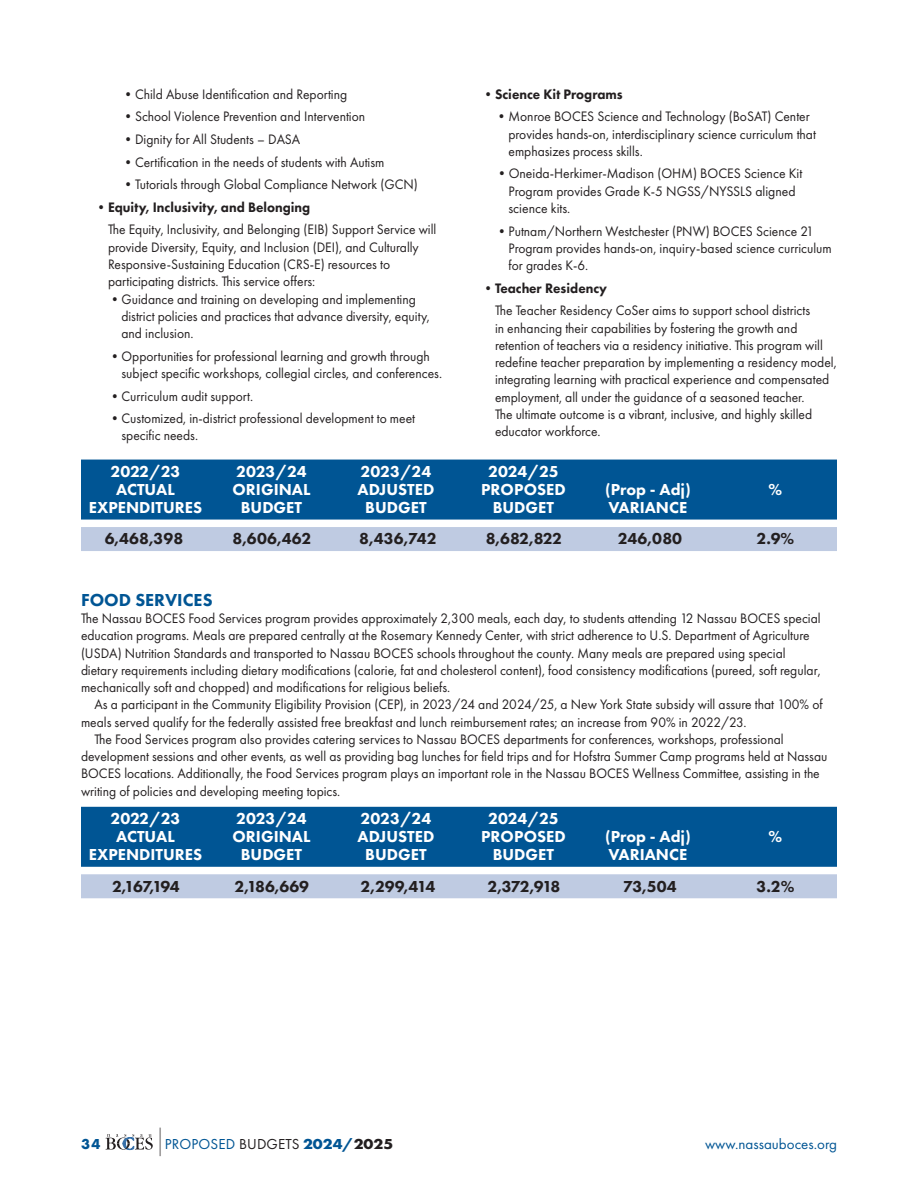
<style>
.page{position:relative;width:918px;height:1188px;background:#fff}
.page>*{position:absolute;margin:0;border:0;box-sizing:border-box;transform-origin:0 0}
._2022_Titles_2{font:800 18px "Futura PT";color:#005594}
._2020_BUDGET_BAR_1{font:800 16.5px "Futura PT";color:#fff}
._2020_BUDGET_BAR_2{font:800 16.5px "Futura PT";color:#231f20}
.t1{font:15px "Futura PT";color:#005594}
.t2{font:700 15px "Futura PT";color:#005594}
._2022_Body__less_space{font:14.25px/17.2px "Futura PT";color:#231f20;scale:.95 1}
._2022_BULLET_INDENT{font:14.25px/17.2px "Futura PT";color:#231f20;scale:.95 1}
._2022_BULLET_INDENT-2{font:14.25px/17.2px "Futura PT";color:#231f20;scale:.96 1}
._2022_BULLET_INDENT-3{font:800 14.25px "Futura PT";color:#231f20;scale:.95 1}
.s1{font-weight:300;font-size:28.5px;color:#231f20}
.s2{color:#231f20}
.s3{font-weight:700}
.s4{font-weight:700;color:#231f20}
</style>
<div class="page">
<svg style="left:106px;top:1134px;width:47px;height:16px"></svg>
<div style="left:81px;top:460px;width:756px;height:24px;background:#005594"></div>
<div style="left:81px;top:478px;width:756px;height:24px;background:#005594"></div>
<div style="left:81px;top:496px;width:756px;height:24px;background:#005594"></div>
<div style="left:81px;top:527px;width:756px;height:24px;background:#bfcbe2"></div>
<div style="left:81px;top:807px;width:756px;height:24px;background:#005594"></div>
<div style="left:81px;top:825px;width:756px;height:24px;background:#005594"></div>
<div style="left:81px;top:843px;width:756px;height:24px;background:#005594"></div>
<div style="left:81px;top:874px;width:756px;height:24px;background:#bfcbe2"></div>
<p class="_2022_BULLET_INDENT" style="left:122px;top:85px;width:239px">•Child Abuse Identification and Reporting</p>
<p class="_2022_BULLET_INDENT" style="left:122px;top:108px;width:258px">•School Violence Prevention and Intervention</p>
<p class="_2022_BULLET_INDENT" style="left:122px;top:130px;width:190px">•Dignity for All Students – DASA</p>
<p class="_2022_BULLET_INDENT" style="left:122px;top:153px;width:278px">•Certification in the needs of students with Autism</p>
<p class="_2022_BULLET_INDENT" style="left:122px;top:176px;width:313px">•Tutorials through Global Compliance Network (GCN)</p>
<p class="_2022_BULLET_INDENT-3" style="left:95px;top:198px;width:229px">•Equity, Inclusivity, and Belonging</p>
<p class="_2022_Body__less_space" style="left:108px;top:221px;width:347px">The Equity, Inclusivity, and Belonging (EIB) Support Service will provide Diversity, Equity, and Inclusion (DEI), and Culturally Responsive-Sustaining Education (CRS-E) resources to participating districts. This service offers:</p>
<p class="_2022_BULLET_INDENT" style="left:122px;top:290px;width:326px;text-indent:-13px">•Guidance and training on developing and implementing district policies and practices that advance diversity, equity, and inclusion.</p>
<p class="_2022_BULLET_INDENT" style="left:122px;top:347px;width:339px;text-indent:-13px">•Opportunities for professional learning and growth through subject specific workshops, collegial circles, and conferences.</p>
<p class="_2022_BULLET_INDENT" style="left:108px;top:387px;width:154px">•Curriculum audit support.</p>
<p class="_2022_BULLET_INDENT" style="left:122px;top:410px;width:311px;text-indent:-13px">•Customized, in-district professional development to meet specific needs.</p>
<p class="_2022_BULLET_INDENT-3" style="left:482px;top:85px;width:150px">•Science Kit Programs</p>
<p class="_2022_BULLET_INDENT" style="left:508px;top:108px;width:325px;text-indent:-13px">•Monroe BOCES Science and Technology (BoSAT) Center provides hands-on, interdisciplinary science curriculum that emphasizes process skills.</p>
<p class="_2022_BULLET_INDENT-2" style="left:509px;top:165px;width:308px;text-indent:-14px">•Oneida-Herkimer-Madison (OHM) BOCES Science Kit<br>Program provides Grade K-5 NGSS/NYSSLS aligned science kits.</p>
<p class="_2022_BULLET_INDENT" style="left:508px;top:222px;width:342px;text-indent:-13px">•Putnam/Northern Westchester (PNW) BOCES Science 21<br>Program provides hands-on, inquiry-based science curriculum for grades K-6.</p>
<p class="_2022_BULLET_INDENT-3" style="left:482px;top:279px;width:134px">•Teacher Residency</p>
<p class="_2022_Body__less_space" style="left:495px;top:302px;width:361px">The Teacher Residency CoSer aims to support school districts<br>in enhancing their capabilities by fostering the growth and retention of teachers via a residency initiative. This program will redefine teacher preparation by implementing a residency model, integrating learning with practical experience and compensated employment, all under the guidance of a seasoned teacher.<br>The ultimate outcome is a vibrant, inclusive, and highly skilled educator workforce.</p>
<p class="_2020_BUDGET_BAR_1" style="left:110px;top:461px;width:72px">2022/23</p>
<p class="_2020_BUDGET_BAR_1" style="left:236px;top:461px;width:72px">2023/24</p>
<p class="_2020_BUDGET_BAR_1" style="left:361px;top:461px;width:72px">2023/24</p>
<p class="_2020_BUDGET_BAR_1" style="left:488px;top:461px;width:72px">2024/25</p>
<p class="_2020_BUDGET_BAR_1" style="left:116px;top:479px;width:60px">ACTUAL</p>
<p class="_2020_BUDGET_BAR_1" style="left:233px;top:479px;width:79px">ORIGINAL</p>
<p class="_2020_BUDGET_BAR_1" style="left:358px;top:479px;width:78px">ADJUSTED</p>
<p class="_2020_BUDGET_BAR_1" style="left:481px;top:479px;width:86px">PROPOSED</p>
<p class="_2020_BUDGET_BAR_1" style="left:605px;top:479px;width:87px">(Prop - Adj)</p>
<p class="_2020_BUDGET_BAR_1" style="left:769px;top:479px;width:15px">%</p>
<p class="_2020_BUDGET_BAR_1" style="left:89px;top:497px;width:115px">EXPENDITURES</p>
<p class="_2020_BUDGET_BAR_1" style="left:241px;top:497px;width:63px">BUDGET</p>
<p class="_2020_BUDGET_BAR_1" style="left:365px;top:497px;width:63px">BUDGET</p>
<p class="_2020_BUDGET_BAR_1" style="left:493px;top:497px;width:63px">BUDGET</p>
<p class="_2020_BUDGET_BAR_1" style="left:609px;top:497px;width:80px">VARIANCE</p>
<p class="_2020_BUDGET_BAR_2" style="left:105px;top:528px;width:80px">6,468,398</p>
<p class="_2020_BUDGET_BAR_2" style="left:233px;top:528px;width:80px">8,606,462</p>
<p class="_2020_BUDGET_BAR_2" style="left:359px;top:528px;width:79px">8,436,742</p>
<p class="_2020_BUDGET_BAR_2" style="left:486px;top:528px;width:78px">8,682,822</p>
<p class="_2020_BUDGET_BAR_2" style="left:618px;top:528px;width:66px">246,080</p>
<p class="_2020_BUDGET_BAR_2" style="left:757px;top:528px;width:39px">2.9%</p>
<p class="_2022_Titles_2" style="left:81px;top:589px;width:133px">FOOD SERVICES</p>
<p class="_2022_Body__less_space" style="left:81px;top:610px;width:780px">The Nassau BOCES Food Services program provides approximately 2,300 meals, each day, to students attending 12 Nassau BOCES special education programs. Meals are prepared centrally at the Rosemary Kennedy Center, with strict adherence to U.S. Department of Agriculture (USDA) Nutrition Standards and transported to Nassau BOCES schools throughout the county. Many meals are prepared using special dietary requirements including dietary modifications (calorie, fat and cholesterol content), food consistency modifications (pureed, soft regular, mechanically soft and chopped) and modifications for religious beliefs.</p>
<p class="_2022_Body__less_space" style="left:81px;top:696px;width:782px;text-indent:13px">As a participant in the Community Eligibility Provision (CEP), in 2023/24 and 2024/25, a New York State subsidy will assure that 100% of meals served qualify for the federally assisted free breakfast and lunch reimbursement rates; an increase from 90% in 2022/23.</p>
<p class="_2022_Body__less_space" style="left:81px;top:730px;width:787px;text-indent:13px">The Food Services program also provides catering services to Nassau BOCES departments for conferences, workshops, professional development sessions and other events, as well as providing bag lunches for field trips and for Hofstra Summer Camp programs held at Nassau BOCES locations. Additionally, the Food Services program plays an important role in the Nassau BOCES Wellness Committee, assisting in the writing of policies and developing meeting topics.</p>
<p class="_2020_BUDGET_BAR_1" style="left:110px;top:808px;width:72px">2022/23</p>
<p class="_2020_BUDGET_BAR_1" style="left:236px;top:808px;width:72px">2023/24</p>
<p class="_2020_BUDGET_BAR_1" style="left:361px;top:808px;width:72px">2023/24</p>
<p class="_2020_BUDGET_BAR_1" style="left:488px;top:808px;width:72px">2024/25</p>
<p class="_2020_BUDGET_BAR_1" style="left:116px;top:826px;width:60px">ACTUAL</p>
<p class="_2020_BUDGET_BAR_1" style="left:233px;top:826px;width:79px">ORIGINAL</p>
<p class="_2020_BUDGET_BAR_1" style="left:358px;top:826px;width:78px">ADJUSTED</p>
<p class="_2020_BUDGET_BAR_1" style="left:481px;top:826px;width:86px">PROPOSED</p>
<p class="_2020_BUDGET_BAR_1" style="left:605px;top:826px;width:87px">(Prop - Adj)</p>
<p class="_2020_BUDGET_BAR_1" style="left:769px;top:826px;width:15px">%</p>
<p class="_2020_BUDGET_BAR_1" style="left:89px;top:844px;width:115px">EXPENDITURES</p>
<p class="_2020_BUDGET_BAR_1" style="left:241px;top:844px;width:63px">BUDGET</p>
<p class="_2020_BUDGET_BAR_1" style="left:365px;top:844px;width:63px">BUDGET</p>
<p class="_2020_BUDGET_BAR_1" style="left:493px;top:844px;width:63px">BUDGET</p>
<p class="_2020_BUDGET_BAR_1" style="left:609px;top:844px;width:80px">VARIANCE</p>
<p class="_2020_BUDGET_BAR_2" style="left:112px;top:876px;width:69px">2,167,194</p>
<p class="_2020_BUDGET_BAR_2" style="left:235px;top:876px;width:76px">2,186,669</p>
<p class="_2020_BUDGET_BAR_2" style="left:361px;top:876px;width:76px">2,299,414</p>
<p class="_2020_BUDGET_BAR_2" style="left:487px;top:876px;width:74px">2,372,918</p>
<p class="_2020_BUDGET_BAR_2" style="left:623px;top:876px;width:55px">73,504</p>
<p class="_2020_BUDGET_BAR_2" style="left:756px;top:876px;width:40px">3.2%</p>
<p class="t2" style="left:81px;top:1135px;width:21px">34</p>
<p class="t1" style="left:156px;top:1136px;width:239px"><span class="s1">|</span> PROPOSED <span class="s2">BUDGETS</span> <span class="s3">2024/</span><span class="s4">2025</span></p>
<p class="t1" style="left:705px;top:1136px;width:133px">www.nassauboces.org</p>
</div>
